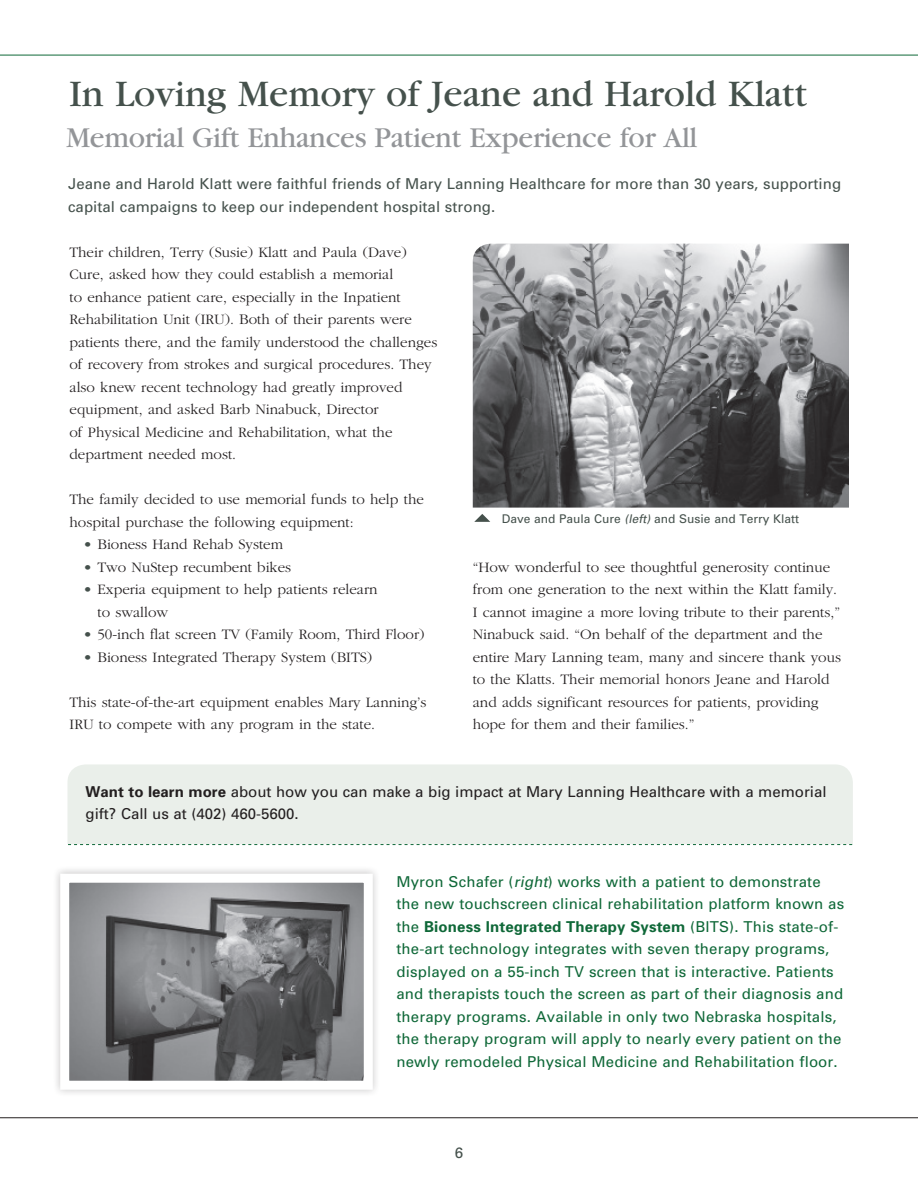
<style>
.page{position:relative;width:918px;height:1188px;background:#fff}
.page>*{position:absolute;margin:0;border:0;box-sizing:border-box;transform-origin:0 0}
.t1{font:39px "Garamond";color:#45514c}
.t2{font:30px "Garamond";letter-spacing:-.01em;color:#939598}
.t3{font:300 15px/22.5px "Garamond";color:#231f20}
.t4{font:15px/22.5px "Univers";letter-spacing:.01em;color:#0f6838}
.t5{font:15px/22.5px "Univers";letter-spacing:.005em;color:#45514c}
.t6{font:15px/22.5px "Univers";color:#231f20}
.t7{font:12px "Univers";color:#45514c}
.s1{color:#45514c}
.s2{font-style:italic}
.s3{font-weight:700}
</style>
<div class="page">
<div style="left:68px;top:764px;width:785px;height:80px;background:#eaefea"></div>
<svg style="left:68px;top:844px;width:784px;height:1px"></svg>
<img style="left:473px;top:244px;width:376px;height:264px">
<svg style="left:474px;top:514px;width:16px;height:8px"></svg>
<div style="left:52px;top:865px;width:329px;height:233px;background:#231f20;opacity:.25"></div>
<img style="left:70px;top:884px;width:293px;height:196px">
<div style="left:60px;top:874px;width:313px;height:216px;border:9px solid #fff"></div>
<hr style="left:0;top:55px;width:918px;height:1px;background:#0f6838">
<hr style="left:0;top:1117px;width:918px;height:1px;background:#231f20">
<h1 class="t1" style="left:70px;top:73px;width:739px">In Loving Memory of Jeane and Harold Klatt</h1>
<h2 class="t2" style="left:66px;top:122px;width:633px">Memorial Gift Enhances Patient Experience for All</h2>
<p class="t5" style="left:68px;top:173px;width:775px">Jeane and Harold Klatt were faithful friends of Mary Lanning Healthcare for more than 30 years, supporting capital campaigns to keep our independent hospital strong.</p>
<p class="t3" style="left:70px;top:241px;width:369px">Their children, Terry (Susie) Klatt and Paula (Dave)<br>Cure, asked how they could establish a memorial<br>to enhance patient care, especially in the Inpatient Rehabilitation Unit (IRU). Both of their parents were patients there, and the family understood the challenges of recovery from strokes and surgical procedures. They also knew recent technology had greatly improved equipment, and asked Barb Ninabuck, Director<br>of Physical Medicine and Rehabilitation, what the department needed most.</p>
<p class="t3" style="left:70px;top:488px;width:356px">The family decided to use memorial funds to help the hospital purchase the following equipment:</p>
<p class="t3" style="left:83px;top:533px;width:202px"><span class="s1">•</span> Bioness Hand Rehab System</p>
<p class="t3" style="left:83px;top:556px;width:210px"><span class="s1">•</span> Two NuStep recumbent bikes</p>
<p class="t3" style="left:97px;top:578px;width:282px;text-indent:-14px"><span class="s1">•</span> Experia equipment to help patients relearn to swallow</p>
<p class="t3" style="left:83px;top:623px;width:343px"><span class="s1">•</span> 50-inch flat screen TV (Family Room, Third Floor)</p>
<p class="t3" style="left:83px;top:646px;width:291px"><span class="s1">•</span> Bioness Integrated Therapy System (BITS)</p>
<p class="t3" style="left:70px;top:691px;width:358px">This state-of-the-art equipment enables Mary Lanning’s<br>IRU to compete with any program in the state.</p>
<p class="t7" style="left:502px;top:512px;width:299px">Dave and Paula Cure <span class="s2">(left)</span> and Susie and Terry Klatt</p>
<p class="t3" style="left:473px;top:556px;width:370px">“How wonderful to see thoughtful generosity continue from one generation to the next within the Klatt family.<br>I cannot imagine a more loving tribute to their parents,” Ninabuck said. “On behalf of the department and the entire Mary Lanning team, many and sincere thank yous to the Klatts. Their memorial honors Jeane and Harold and adds significant resources for patients, providing hope for them and their families.”</p>
<p class="t6" style="left:86px;top:781px;width:743px"><span class="s3">Want to learn more</span> about how you can make a big impact at Mary Lanning Healthcare with a memorial gift? Call us at (402) 460-5600.</p>
<p class="t4" style="left:396px;top:870px;width:449px">Myron Schafer (<span class="s2">right</span>) works with a patient to demonstrate the new touchscreen clinical rehabilitation platform known as the <span class="s3">Bioness Integrated Therapy System</span> (BITS). This state-of&shy;the-art technology integrates with seven therapy programs, displayed on a 55-inch TV screen that is interactive. Patients and therapists touch the screen as part of their diagnosis and therapy programs. Available in only two Nebraska hospitals, the therapy program will apply to nearly every patient on the newly remodeled Physical Medicine and Rehabilitation floor.</p>
<p class="t5" style="left:455px;top:1142px;width:10px">6</p>
</div>
